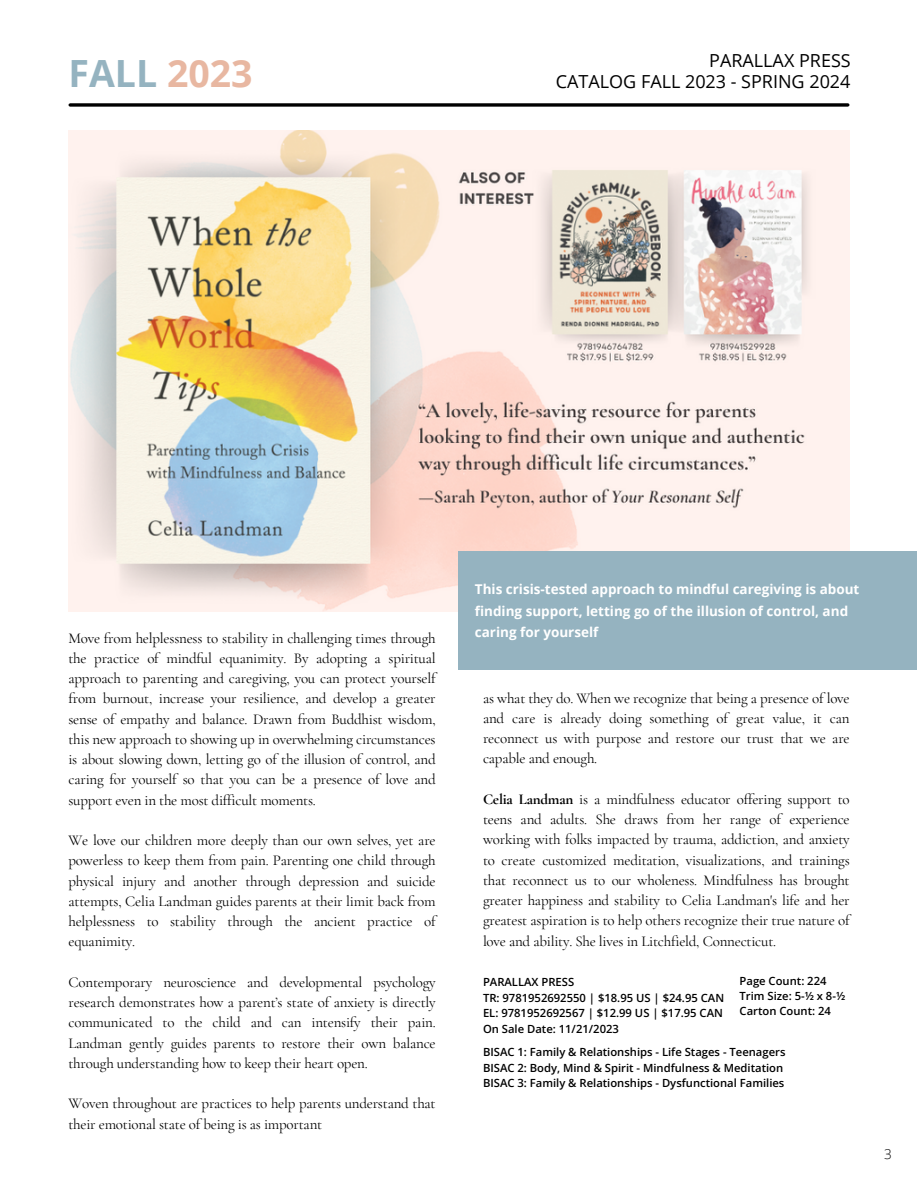
<style>
.page{position:relative;width:918px;height:1188px;background:#fff}
.page>*{position:absolute;margin:0;border:0;box-sizing:border-box;transform-origin:0 0}
.t1{font:700 37.5px "Open Sans";color:#95b3c0}
.t2{font:18px "Open Sans";color:#000}
.t3{font:15px/20.2px "Cormorant Garamond";letter-spacing:-.015em;color:#000;text-align:justify}
.t4{font:700 13.5px/21.3px "Open Sans";color:#fff}
.t5{font:300 13.5px "Open Sans";color:#000}
.t6{font:600 11.25px "Open Sans";color:#000}
.s1{color:#e8b7a1}
.s2{font-weight:700}
</style>
<div class="page">
<img style="left:68px;top:131px;width:781px;height:480px">
<div style="left:458px;top:552px;width:459px;height:118px;background:#95b3c0"></div>
<svg style="left:70px;top:103px;width:778px;height:4px;background:#272727"></svg>
<p class="t1" style="left:68px;top:47px;width:186px">FALL <span class="s1">2023</span></p>
<p class="t2" style="left:709px;top:48px;width:143px">PARALLAX PRESS</p>
<p class="t2" style="left:556px;top:69px;width:296px">CATALOG FALL 2023 - SPRING 2024</p>
<p class="t3" style="left:68px;top:628px;width:369px">Move from helplessness to stability in challenging times through the practice of mindful equanimity. By adopting a spiritual approach to parenting and caregiving, you can protect yourself from burnout, increase your resilience, and develop a greater sense of empathy and balance. Drawn from Buddhist wisdom, this new approach to showing up in overwhelming circumstances is about slowing down, letting go of the illusion of control, and caring for yourself so that you can be a presence of love and support even in the most difficult moments.</p>
<p class="t3" style="left:68px;top:830px;width:369px">We love our children more deeply than our own selves, yet are powerless to keep them from pain. Parenting one child through physical injury and another through depression and suicide attempts, Celia Landman guides parents at their limit back from helplessness to stability through the ancient practice of equanimity.</p>
<p class="t3" style="left:68px;top:972px;width:369px">Contemporary neuroscience and developmental psychology research demonstrates how a parent’s state of anxiety is directly communicated to the child and can intensify their pain.<br>Landman gently guides parents to restore their own balance through understanding how to keep their heart open.</p>
<p class="t3" style="left:68px;top:1093px;width:369px">Woven throughout are practices to help parents understand that their emotional state of being is as important</p>
<p class="t4" style="left:475px;top:579px;width:386px">This crisis-tested approach to mindful caregiving is about finding support, letting go of the illusion of control, and caring for yourself</p>
<p class="t3" style="left:483px;top:688px;width:368px">as what they do. When we recognize that being a presence of love and care is already doing something of great value, it can reconnect us with purpose and restore our trust that we are capable and enough.</p>
<p class="t3" style="left:483px;top:789px;width:368px"><span class="s2">Celia Landman</span> is a mindfulness educator offering support to teens and adults. She draws from her range of experience working with folks impacted by trauma, addiction, and anxiety to create customized meditation, visualizations, and trainings that reconnect us to our wholeness. Mindfulness has brought greater happiness and stability to Celia Landman's life and her greatest aspiration is to help others recognize their true nature of love and ability. She lives in Litchfield, Connecticut.</p>
<p class="t6" style="left:483px;top:974px;width:93px">PARALLAX PRESS</p>
<p class="t6" style="left:483px;top:990px;width:243px">TR: 9781952692550 | $18.95 US | $24.95 CAN</p>
<p class="t6" style="left:483px;top:1005px;width:242px">EL: 9781952692567 | $12.99 US | $17.95 CAN</p>
<p class="t6" style="left:483px;top:1021px;width:137px">On Sale Date: 11/21/2023</p>
<p class="t6" style="left:483px;top:1044px;width:304px">BISAC 1: Family &amp; Relationships - Life Stages - Teenagers</p>
<p class="t6" style="left:483px;top:1060px;width:302px">BISAC 2: Body, Mind &amp; Spirit - Mindfulness &amp; Meditation</p>
<p class="t6" style="left:483px;top:1075px;width:303px">BISAC 3: Family &amp; Relationships - Dysfunctional Families</p>
<p class="t6" style="left:740px;top:973px;width:89px">Page Count: 224</p>
<p class="t6" style="left:740px;top:988px;width:107px">Trim Size: 5-½ x 8-½</p>
<p class="t6" style="left:740px;top:1003px;width:93px">Carton Count: 24</p>
<p class="t5" style="left:884px;top:1145px;width:9px">3</p>
</div>
